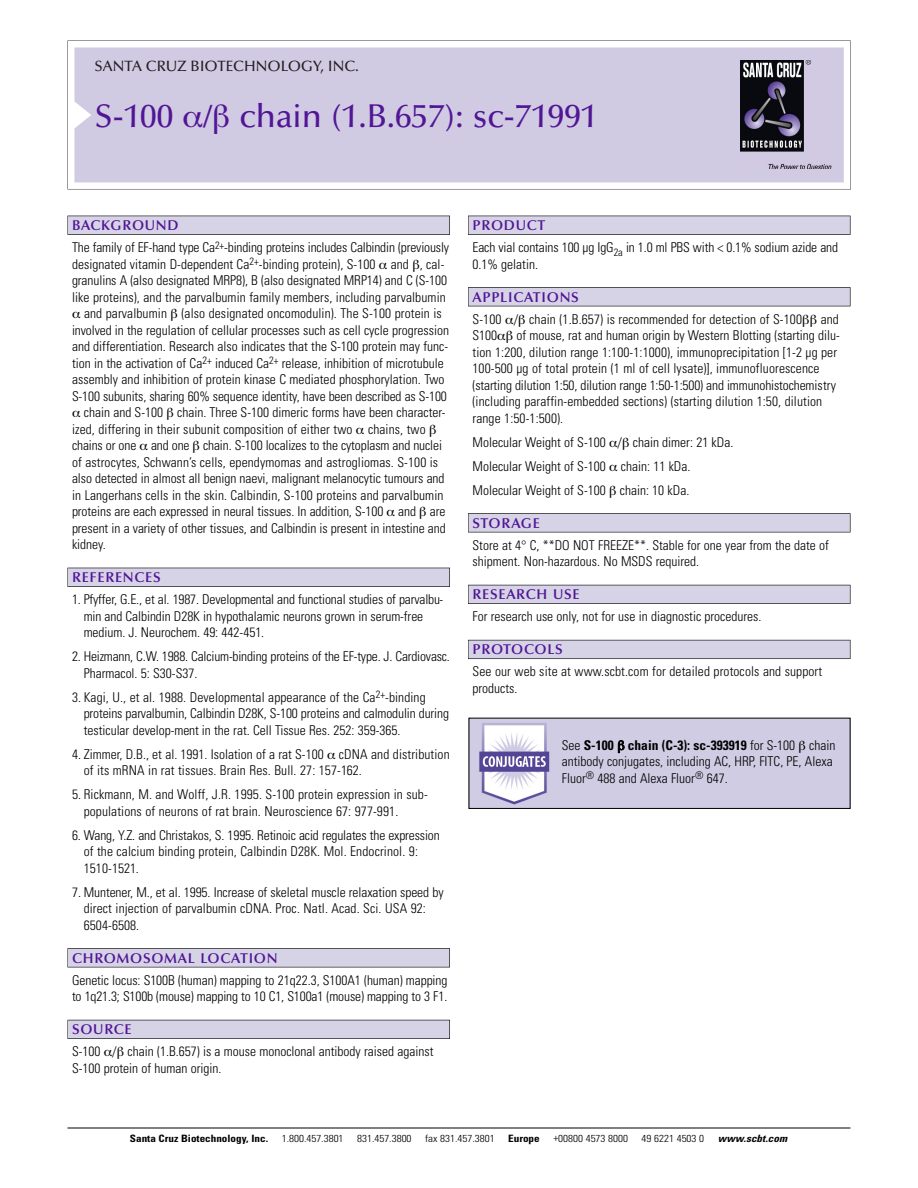
<style>
.page{position:relative;width:918px;height:1188px;background:#fff}
.page>*{position:absolute;margin:0;border:0;box-sizing:border-box;transform-origin:0 0}
.t1{font:500 33px "Optima";color:#511695}
.t2{font:500 15px "Optima";color:#231f20}
.t3{font:600 14.25px "Optima";letter-spacing:.05em;color:#511695}
.t4{font:300 condensed 13.5px/16.5px "Univers";color:#000}
.t5{font:300 condensed 10.2px "Univers";color:#000;scale:1.1 1}
.t6{font:700 condensed 10.2px "Univers";color:#000;scale:1.1 1}
.t7{font:italic 700 condensed 10.2px "Univers";letter-spacing:.005em;color:#000;scale:1.1 1}
.s1{font-weight:700}
</style>
<div class="page">
<svg style="left:68px;top:40px;width:783px;height:149px"></svg>
<div style="left:74px;top:47px;width:770px;height:135px;background:#d1cae3"></div>
<img style="left:741px;top:60px;width:90px;height:108px">
<div style="left:68px;top:216px;width:382px;height:19px;background:#525155"></div>
<div style="left:68px;top:216px;width:381px;height:18px;background:#d7d3e7"></div>
<div style="left:68px;top:568px;width:382px;height:19px;background:#515055"></div>
<div style="left:68px;top:568px;width:381px;height:18px;background:#d7d3e7"></div>
<div style="left:68px;top:948px;width:382px;height:19px;background:#545357"></div>
<div style="left:68px;top:949px;width:381px;height:18px;background:#d7d3e7"></div>
<div style="left:68px;top:1020px;width:382px;height:19px;background:#54535a"></div>
<div style="left:68px;top:1020px;width:381px;height:18px;background:#d7d3e7"></div>
<div style="left:468px;top:216px;width:382px;height:19px;background:#525155"></div>
<div style="left:468px;top:216px;width:382px;height:18px;background:#d7d3e7"></div>
<div style="left:468px;top:287px;width:382px;height:19px;background:#525155"></div>
<div style="left:468px;top:288px;width:382px;height:18px;background:#d7d3e7"></div>
<div style="left:468px;top:513px;width:382px;height:19px;background:#545357"></div>
<div style="left:468px;top:514px;width:382px;height:18px;background:#d7d3e7"></div>
<div style="left:468px;top:585px;width:382px;height:19px;background:#54535a"></div>
<div style="left:468px;top:585px;width:382px;height:18px;background:#d7d3e7"></div>
<div style="left:468px;top:640px;width:382px;height:19px;background:#5b5a62"></div>
<div style="left:468px;top:640px;width:382px;height:18px;background:#d7d3e7"></div>
<hr style="left:68px;top:1128px;width:782px;height:1px;background:#000">
<img style="left:471px;top:720px;width:377px;height:87px">
<div style="left:469px;top:718px;width:381px;height:91px;border:1px solid #000"></div>
<svg style="left:183px;top:112px;width:19px;height:16px"></svg>
<svg style="left:215px;top:105px;width:14px;height:29px"></svg>
<svg style="left:618px;top:740px;width:6px;height:13px"></svg>
<svg style="left:799px;top:741px;width:6px;height:12px"></svg>
<p class="t2" style="left:94px;top:61px;width:266px">SANTA CRUZ BIOTECHNOLOGY, INC.</p>
<h1 class="t1" style="left:94px;top:103px;width:504px">S-100 / chain (1.B.657): sc-71991</h1>
<p class="t3" style="left:72px;top:219px;width:108px">BACKGROUND</p>
<p class="t4" style="left:72px;top:240px;width:379px">The family of EF-hand type Ca<sup>2+</sup>-binding proteins includes Calbindin (previously</p>
<p class="t4" style="left:72px;top:257px;width:374px">designated vitamin D-dependent Ca<sup>2+</sup>-binding protein), S-100 and , cal-</p>
<p class="t4" style="left:72px;top:273px;width:377px">granulins A (also designated MRP8), B (also designated MRP14) and C (S-100</p>
<p class="t4" style="left:72px;top:290px;width:375px">like proteins), and the parvalbumin family members, including parvalbumin</p>
<p class="t4" style="left:84px;top:306px;width:359px">and parvalbumin (also designated oncomodulin). The S-100 protein is</p>
<p class="t4" style="left:72px;top:323px;width:379px">involved in the regulation of cellular processes such as cell cycle progression</p>
<p class="t4" style="left:72px;top:339px;width:378px">and differentiation. Research also indicates that the S-100 protein may func-</p>
<p class="t4" style="left:72px;top:356px;width:373px">tion in the activation of Ca<sup>2+</sup> induced Ca<sup>2+</sup> release, inhibition of microtubule</p>
<p class="t4" style="left:72px;top:372px;width:374px">assembly and inhibition of protein kinase C mediated phosphorylation. Two</p>
<p class="t4" style="left:72px;top:389px;width:376px">S-100 subunits, sharing 60% sequence identity, have been described as S-100</p>
<p class="t4" style="left:84px;top:405px;width:363px">chain and S-100 chain. Three S-100 dimeric forms have been character-</p>
<p class="t4" style="left:72px;top:422px;width:355px">ized, differing in their subunit composition of either two chains, two</p>
<p class="t4" style="left:72px;top:438px;width:372px">chains or one and one chain. S-100 localizes to the cytoplasm and nuclei</p>
<p class="t4" style="left:72px;top:455px;width:368px">of astrocytes, Schwann’s cells, ependymomas and astrogliomas. S-100 is</p>
<p class="t4" style="left:72px;top:471px;width:374px">also detected in almost all benign naevi, malignant melanocytic tumours and</p>
<p class="t4" style="left:72px;top:488px;width:373px">in Langerhans cells in the skin. Calbindin, S-100 proteins and parvalbumin</p>
<p class="t4" style="left:72px;top:504px;width:375px">proteins are each expressed in neural tissues. In addition, S-100 and are</p>
<p class="t4" style="left:72px;top:521px;width:375px">present in a variety of other tissues, and Calbindin is present in intestine and</p>
<p class="t4" style="left:72px;top:537px;width:35px">kidney.</p>
<p class="t3" style="left:72px;top:572px;width:90px">REFERENCES</p>
<p class="t4" style="left:84px;top:592px;width:361px;text-indent:-12px">1. Pfyffer, G.E., et al. 1987. Developmental and functional studies of parvalbu&shy;min and Calbindin D28K in hypothalamic neurons grown in serum-free medium. J. Neurochem. 49: 442-451.</p>
<p class="t4" style="left:84px;top:649px;width:368px;text-indent:-12px">2. Heizmann, C.W. 1988. Calcium-binding proteins of the EF-type. J. Cardiovasc.<br>Pharmacol. 5: S30-S37.</p>
<p class="t4" style="left:84px;top:690px;width:367px;text-indent:-12px">3. Kagi, U., et al. 1988. Developmental appearance of the Ca<sup>2+</sup>-binding proteins parvalbumin, Calbindin D28K, S-100 proteins and calmodulin during testicular develop-ment in the rat. Cell Tissue Res. 252: 359-365.</p>
<p class="t4" style="left:84px;top:747px;width:368px;text-indent:-12px">4. Zimmer, D.B., et al. 1991. Isolation of a rat S-100 cDNA and distribution of its mRNA in rat tissues. Brain Res. Bull. 27: 157-162.</p>
<p class="t4" style="left:84px;top:787px;width:346px;text-indent:-12px">5. Rickmann, M. and Wolff, J.R. 1995. S-100 protein expression in sub&shy;populations of neurons of rat brain. Neuroscience 67: 977-991.</p>
<p class="t4" style="left:84px;top:828px;width:358px;text-indent:-12px">6. Wang, Y.Z. and Christakos, S. 1995. Retinoic acid regulates the expression of the calcium binding protein, Calbindin D28K. Mol. Endocrinol. 9:<br>1510-1521.</p>
<p class="t4" style="left:84px;top:885px;width:361px;text-indent:-12px">7. Muntener, M., et al. 1995. Increase of skeletal muscle relaxation speed by direct injection of parvalbumin cDNA. Proc. Natl. Acad. Sci. USA 92:<br>6504-6508.</p>
<p class="t3" style="left:72px;top:952px;width:207px">CHROMOSOMAL LOCATION</p>
<p class="t4" style="left:72px;top:973px;width:377px">Genetic locus: S100B (human) mapping to 21q22.3, S100A1 (human) mapping to 1q21.3; S100b (mouse) mapping to 10 C1, S100a1 (mouse) mapping to 3 F1.</p>
<p class="t3" style="left:72px;top:1024px;width:61px">SOURCE</p>
<p class="t4" style="left:72px;top:1044px;width:363px">S-100 / chain (1.B.657) is a mouse monoclonal antibody raised against<br>S-100 protein of human origin.</p>
<p class="t3" style="left:473px;top:219px;width:74px">PRODUCT</p>
<p class="t4" style="left:473px;top:240px;width:367px">Each vial contains 100 µg IgG<sub>2a</sub> in 1.0 ml PBS with &lt; 0.1% sodium azide and<br>0.1% gelatin.</p>
<p class="t3" style="left:473px;top:291px;width:108px">APPLICATIONS</p>
<p class="t4" style="left:473px;top:312px;width:331px">S-100 / chain (1.B.657) is recommended for detection of S-100</p>
<p class="t4" style="left:821px;top:312px;width:20px">and</p>
<p class="t4" style="left:473px;top:328px;width:26px">S100</p>
<p class="t4" style="left:473px;top:328px;width:369px;text-indent:44px">of mouse, rat and human origin by Western Blotting (starting dilu&shy;tion 1:200, dilution range 1:100-1:1000), immunoprecipitation [1-2 µg per 100-500 µg of total protein (1 ml of cell lysate)], immunofluorescence (starting dilution 1:50, dilution range 1:50-1:500) and immunohistochemistry (including paraffin-embedded sections) (starting dilution 1:50, dilution range 1:50-1:500).</p>
<p class="t4" style="left:473px;top:431px;width:262px;line-height:24px">Molecular Weight of S-100 / chain dimer: 21 kDa.<br>Molecular Weight of S-100 chain: 11 kDa.<br>Molecular Weight of S-100 chain: 10 kDa.</p>
<p class="t3" style="left:473px;top:517px;width:69px">STORAGE</p>
<p class="t4" style="left:473px;top:538px;width:358px">Store at 4° C, **DO NOT FREEZE**. Stable for one year from the date of shipment. Non-hazardous. No MSDS required.</p>
<p class="t3" style="left:473px;top:589px;width:109px">RESEARCH USE</p>
<p class="t4" style="left:473px;top:609px;width:290px">For research use only, not for use in diagnostic procedures.</p>
<p class="t3" style="left:473px;top:644px;width:92px">PROTOCOLS</p>
<p class="t4" style="left:473px;top:664px;width:351px">See our web site at www.scbt.com for detailed protocols and support products.</p>
<p class="t4" style="left:562px;top:738px;width:275px">See <span class="s1">S-100 chain (C-3): sc-393919</span> for S-100 chain antibody conjugates, including AC, HRP, FITC, PE, Alexa<br>Fluor<sup>®</sup> 488 and Alexa Fluor<sup>®</sup> 647.</p>
<p class="t6" style="left:130px;top:1135px;width:127px">Santa Cruz Biotechnology, Inc.</p>
<p class="t5" style="left:282px;top:1135px;width:58px">1.800.457.3801</p>
<p class="t5" style="left:357px;top:1135px;width:51px">831.457.3800</p>
<p class="t5" style="left:425px;top:1135px;width:65px">fax 831.457.3801</p>
<p class="t6" style="left:508px;top:1135px;width:30px">Europe</p>
<p class="t5" style="left:553px;top:1135px;width:69px">+00800 4573 8000</p>
<p class="t5" style="left:642px;top:1135px;width:58px">49 6221 4503 0</p>
<p class="t7" style="left:718px;top:1135px;width:64px">www.scbt.com</p>
</div>
